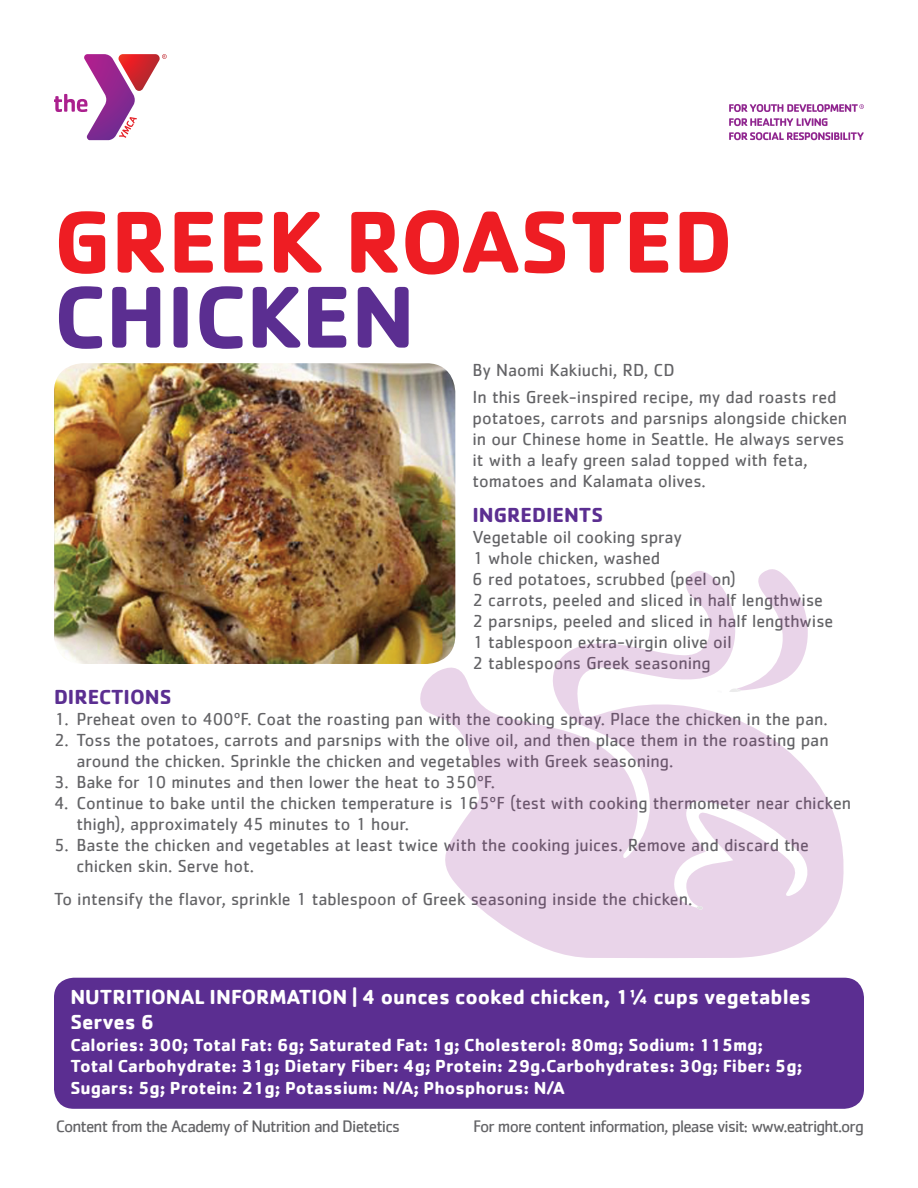
<style>
.page{position:relative;width:918px;height:1188px;background:#fff}
.page>*{position:absolute;margin:0;border:0;box-sizing:border-box;transform-origin:0 0}
.t1{font:700 90.9px "Cachet";color:#ee1d23}
.t2{font:700 90.9px "Cachet";color:#5b2e91}
.t3{font:700 21px "Cachet";color:#fff}
.t4{font:700 21px "Cachet";color:#5b2e91}
.t5{font:18px/21px "Cachet";color:#636366}
.t6{font:700 18px/21.6px "Cachet";color:#fff}
.t7{font:17.25px "Cachet";letter-spacing:-.05em;color:#636366}
</style>
<div class="page">
<div style="left:54px;top:978px;width:810px;height:131px;background:#5b2e91;border-radius:20px"></div>
<svg style="left:54px;top:54px;width:113px;height:86px"></svg>
<svg style="left:729px;top:118px;width:98px;height:8px"></svg>
<svg style="left:729px;top:132px;width:135px;height:8px"></svg>
<svg style="left:729px;top:104px;width:135px;height:8px"></svg>
<img style="left:54px;top:363px;width:401px;height:301px">
<svg style="left:417px;top:570px;width:427px;height:388px;fill:#e9d4e9"></svg>
<svg style="left:729px;top:569px;width:87px;height:124px"></svg>
<svg style="left:717px;top:690px;width:6px;height:4px"></svg>
<svg style="left:697px;top:906px;width:6px;height:5px"></svg>
<p class="t1" style="left:54px;top:183px;width:680px">GREEK ROASTED</p>
<p class="t2" style="left:54px;top:258px;width:363px">CHICKEN</p>
<p class="t5" style="left:472px;top:359px;width:204px">By Naomi Kakiuchi, RD, CD</p>
<p class="t5" style="left:472px;top:386px;width:376px">In this Greek-inspired recipe, my dad roasts red potatoes, carrots and parsnips alongside chicken in our Chinese home in Seattle. He always serves it with a leafy green salad topped with feta, tomatoes and Kalamata olives.</p>
<p class="t4" style="left:472px;top:501px;width:132px">INGREDIENTS</p>
<p class="t5" style="left:472px;top:526px;width:211px">Vegetable oil cooking spray</p>
<p class="t5" style="left:472px;top:547px;width:189px">1 whole chicken, washed</p>
<p class="t5" style="left:472px;top:568px;width:265px">6 red potatoes, scrubbed (peel on)</p>
<p class="t5" style="left:472px;top:589px;width:352px">2 carrots, peeled and sliced in half lengthwise</p>
<p class="t5" style="left:472px;top:610px;width:362px">2 parsnips, peeled and sliced in half lengthwise</p>
<p class="t5" style="left:472px;top:631px;width:261px">1 tablespoon extra-virgin olive oil</p>
<p class="t5" style="left:472px;top:652px;width:240px">2 tablespoons Greek seasoning</p>
<p class="t4" style="left:54px;top:684px;width:119px">DIRECTIONS</p>
<p class="t5" style="left:54px;top:709px;width:775px">1. Preheat oven to 400ºF. Coat the roasting pan with the cooking spray. Place the chicken in the pan.</p>
<p class="t5" style="left:54px;top:730px;width:776px">2. Toss the potatoes, carrots and parsnips with the olive oil, and then place them in the roasting pan</p>
<p class="t5" style="left:76px;top:751px;width:598px">around the chicken. Sprinkle the chicken and vegetables with Greek seasoning.</p>
<p class="t5" style="left:54px;top:772px;width:442px">3. Bake for 10 minutes and then lower the heat to 350ºF.</p>
<p class="t5" style="left:54px;top:793px;width:799px">4. Continue to bake until the chicken temperature is 165ºF (test with cooking thermometer near chicken</p>
<p class="t5" style="left:76px;top:814px;width:334px">thigh), approximately 45 minutes to 1 hour.</p>
<p class="t5" style="left:54px;top:835px;width:757px">5. Baste the chicken and vegetables at least twice with the cooking juices. Remove and discard the</p>
<p class="t5" style="left:76px;top:856px;width:179px">chicken skin. Serve hot.</p>
<p class="t5" style="left:54px;top:889px;width:640px">To intensify the flavor, sprinkle 1 tablespoon of Greek seasoning inside the chicken.</p>
<p class="t3" style="left:70px;top:983px;width:742px">NUTRITIONAL INFORMATION | 4 ounces cooked chicken, 1¼ cups vegetables</p>
<p class="t3" style="left:70px;top:1009px;width:85px">Serves 6</p>
<p class="t6" style="left:70px;top:1033px;width:694px">Calories: 300; Total Fat: 6g; Saturated Fat: 1g; Cholesterol: 80mg; Sodium: 115mg;</p>
<p class="t6" style="left:70px;top:1055px;width:734px">Total Carbohydrate: 31g; Dietary Fiber: 4g; Protein: 29g.Carbohydrates: 30g; Fiber: 5g;<br>Sugars: 5g; Protein: 21g; Potassium: N/A; Phosphorus: N/A</p>
<p class="t7" style="left:56px;top:1117px;width:346px">Content from the Academy of Nutrition and Dietetics</p>
<p class="t7" style="left:473px;top:1117px;width:392px">For more content information, please visit: www.eatright.org</p>
</div>
